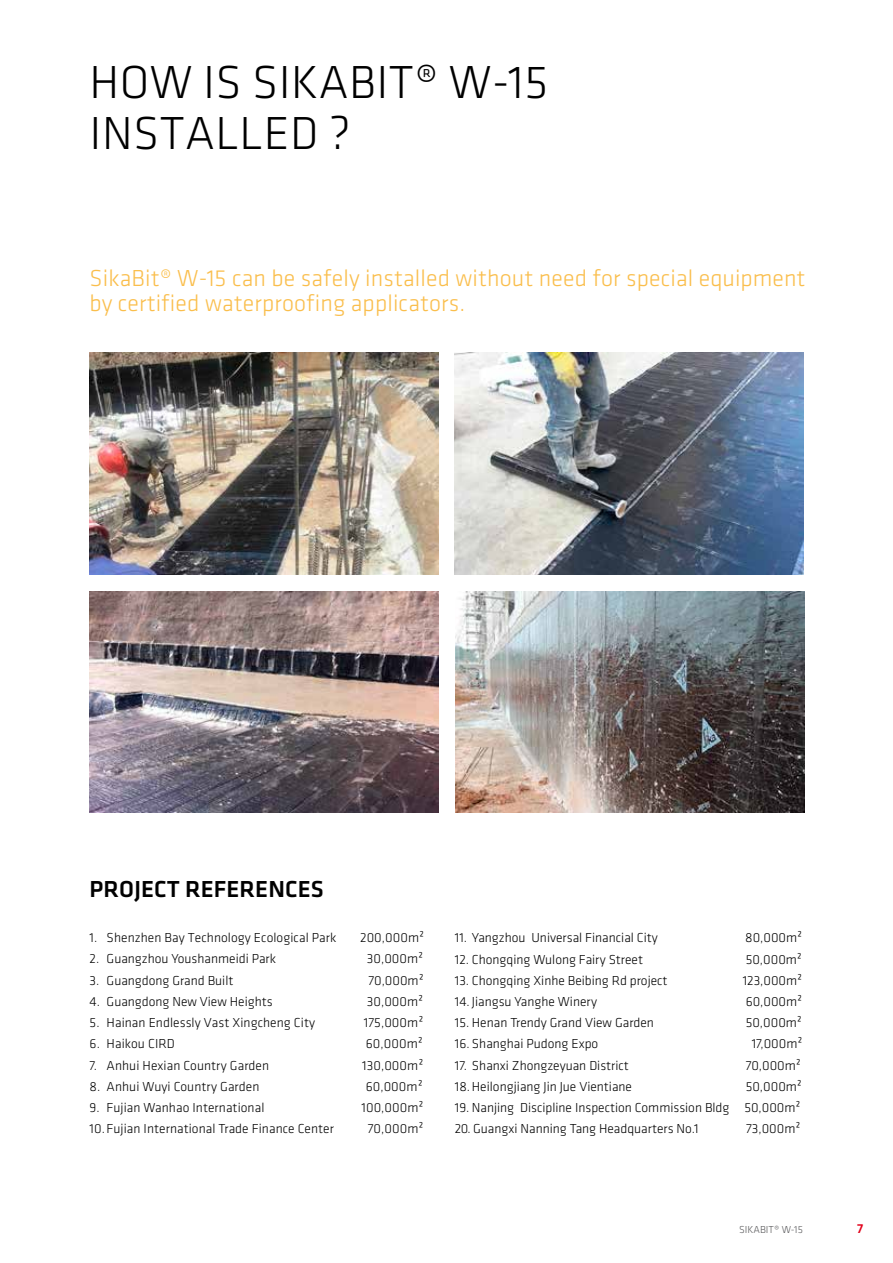
<style>
.page{position:relative;width:893px;height:1263px;background:#fff}
.page>*{position:absolute;margin:0;border:0;box-sizing:border-box;transform-origin:0 0}
.t1{font:300 48px/51px "Klavika";letter-spacing:.01em;color:#000}
.t2{font:300 24px/25.5px "Klavika";letter-spacing:.005em;color:#fabe4c}
.t3{font:500 24px "Klavika";letter-spacing:.005em;color:#000}
.t4{font:300 13.5px "Klavika";color:#000}
.t5{font:500 13.5px "Klavika";color:#e2001a}
.t6{font:300 10.5px "Klavika";color:#58585a}
</style>
<div class="page">
<img style="left:90px;top:353px;width:348px;height:221px">
<img style="left:455px;top:353px;width:348px;height:221px">
<img style="left:90px;top:591px;width:348px;height:221px">
<img style="left:455px;top:591px;width:349px;height:221px">
<h1 class="t1" style="left:90px;top:56px;width:460px">HOW IS SIKABIT® W-15<br>INSTALLED ?</h1>
<h2 class="t2" style="left:90px;top:265px;width:717px">SikaBit® W-15 can be safely installed without need for special equipment by certified waterproofing applicators.</h2>
<h2 class="t3" style="left:90px;top:873px;width:236px">PROJECT REFERENCES</h2>
<p class="t4" style="left:90px;top:930px;width:248px">1. Shenzhen Bay Technology Ecological Park</p>
<p class="t4" style="left:360px;top:930px;width:66px">200,000m²</p>
<p class="t4" style="left:90px;top:951px;width:188px">2. Guangzhou Youshanmeidi Park</p>
<p class="t4" style="left:367px;top:951px;width:58px">30,000m²</p>
<p class="t4" style="left:90px;top:972px;width:145px">3. Guangdong Grand Built</p>
<p class="t4" style="left:369px;top:972px;width:57px">70,000m²</p>
<p class="t4" style="left:90px;top:993px;width:185px">4. Guangdong New View Heights</p>
<p class="t4" style="left:367px;top:993px;width:58px">30,000m²</p>
<p class="t4" style="left:90px;top:1014px;width:227px">5. Hainan Endlessly Vast Xingcheng City</p>
<p class="t4" style="left:364px;top:1014px;width:61px">175,000m²</p>
<p class="t4" style="left:90px;top:1036px;width:87px">6. Haikou CIRD</p>
<p class="t4" style="left:366px;top:1036px;width:59px">60,000m²</p>
<p class="t4" style="left:90px;top:1057px;width:181px">7. Anhui Hexian Country Garden</p>
<p class="t4" style="left:362px;top:1057px;width:63px">130,000m²</p>
<p class="t4" style="left:90px;top:1078px;width:171px">8. Anhui Wuyi Country Garden</p>
<p class="t4" style="left:366px;top:1078px;width:59px">60,000m²</p>
<p class="t4" style="left:90px;top:1099px;width:176px">9. Fujian Wanhao International</p>
<p class="t4" style="left:362px;top:1099px;width:64px">100,000m²</p>
<p class="t4" style="left:90px;top:1120px;width:246px">10.Fujian International Trade Finance Center</p>
<p class="t4" style="left:368px;top:1120px;width:57px">70,000m²</p>
<p class="t4" style="left:455px;top:930px;width:205px">11. Yangzhou Universal Financial City</p>
<p class="t4" style="left:745px;top:930px;width:59px">80,000m²</p>
<p class="t4" style="left:455px;top:951px;width:190px">12. Chongqing Wulong Fairy Street</p>
<p class="t4" style="left:746px;top:951px;width:58px">50,000m²</p>
<p class="t4" style="left:455px;top:972px;width:214px">13. Chongqing Xinhe Beibing Rd project</p>
<p class="t4" style="left:743px;top:972px;width:61px">123,000m²</p>
<p class="t4" style="left:455px;top:993px;width:144px">14. Jiangsu Yanghe Winery</p>
<p class="t4" style="left:746px;top:993px;width:58px">60,000m²</p>
<p class="t4" style="left:455px;top:1014px;width:200px">15. Henan Trendy Grand View Garden</p>
<p class="t4" style="left:746px;top:1014px;width:58px">50,000m²</p>
<p class="t4" style="left:455px;top:1036px;width:145px">16. Shanghai Pudong Expo</p>
<p class="t4" style="left:752px;top:1036px;width:52px">17,000m²</p>
<p class="t4" style="left:455px;top:1057px;width:176px">17. Shanxi Zhongzeyuan District</p>
<p class="t4" style="left:746px;top:1057px;width:57px">70,000m²</p>
<p class="t4" style="left:455px;top:1078px;width:179px">18.Heilongjiang Jin Jue Vientiane</p>
<p class="t4" style="left:746px;top:1078px;width:58px">50,000m²</p>
<p class="t4" style="left:455px;top:1099px;width:347px">19. Nanjing Discipline Inspection Commission Bldg 50,000m²</p>
<p class="t4" style="left:455px;top:1120px;width:245px">20. Guangxi Nanning Tang Headquarters No.1</p>
<p class="t4" style="left:746px;top:1120px;width:56px">73,000m²</p>
<p class="t6" style="left:739px;top:1223px;width:65px">SIKABIT® W-15</p>
<p class="t5" style="left:857px;top:1219px;width:8px">7</p>
</div>
